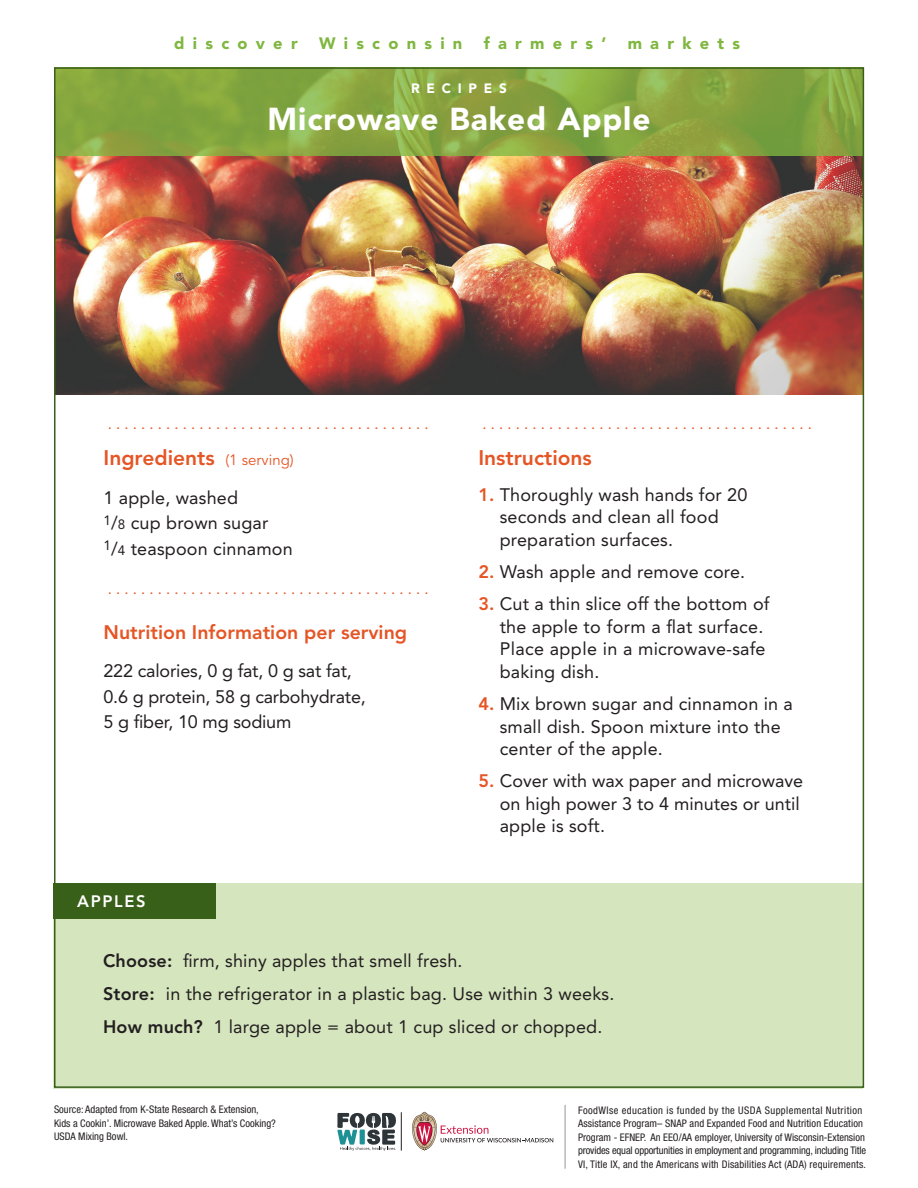
<style>
.page{position:relative;width:918px;height:1188px;background:#fff}
.page>*{position:absolute;margin:0;border:0;box-sizing:border-box;transform-origin:0 0}
.Head_-white{font:900 31.5px "Avenir";letter-spacing:.03em;color:#fff}
.Text_-_Facilitator_G{font:800 21px "Avenir";color:#e55525}
.Text_-_Facilitator_G-2{font:800 19.5px "Avenir";color:#e55525}
.Text_-_Facilitator_G-3{font:18px/22.5px "Avenir";letter-spacing:.01em;color:#231f20}
.Text_-_Facilitator_G-4{font:18px "Avenir";letter-spacing:-.01em;color:#231f20}
.t1{font:900 16.5px "Avenir";letter-spacing:.5em;color:#7fb740}
.Text_-_Facilitator_G-5{font:800 16.5px "Avenir";letter-spacing:.1em;color:#fff}
.Text_-_Facilitator_G-6{font:15px "Avenir";color:#e55525}
.t2{font:900 13.5px "Avenir";letter-spacing:.5em;color:#fff}
.small_type_-_bottom{font:condensed 10.5px/13.5px "Helvetica Neue";color:#231f20}
.s1{font-weight:400;font-size:15px}
.s2{font-size:13.5px}
.s3{font-weight:800;color:#e55525}
.s4{font-weight:800}
</style>
<div class="page">
<hr style="left:401px;top:1112px;width:1px;height:39px;background:#231f20">
<svg style="left:337px;top:1113px;width:59px;height:38px"></svg>
<svg style="left:412px;top:1112px;width:141px;height:39px"></svg>
<hr style="left:565px;top:1105px;width:1px;height:64px;background:#939598">
<img style="left:57px;top:156px;width:804px;height:239px">
<svg style="left:57px;top:70px;width:804px;height:86px;fill:#88a33e"></svg>
<div style="left:53px;top:883px;width:810px;height:206px;background:#d5e5be"></div>
<div style="left:53px;top:883px;width:163px;height:36px;background:#396019"></div>
<p class="t1" style="left:174px;top:33px;width:125px">discover</p>
<p class="t1" style="left:319px;top:33px;width:145px">Wisconsin</p>
<p class="t1" style="left:484px;top:33px;width:124px">farmers’</p>
<p class="t1" style="left:628px;top:33px;width:114px">markets</p>
<p class="t2" style="left:411px;top:80px;width:97px">RECIPES</p>
<p class="Head_-white" style="left:268px;top:100px;width:384px">Microwave Baked Apple</p>
<p class="Text_-_Facilitator_G-6" style="left:108px;top:416px;width:323px">. . . . . . . . . . . . . . . . . . . . . . . . . . . . . . . . . . . . . . .</p>
<p class="Text_-_Facilitator_G" style="left:104px;top:446px;width:192px">Ingredients <span class="s1">(1 serving)</span></p>
<p class="Text_-_Facilitator_G-3" style="left:104px;top:486px;width:136px">1 apple, washed</p>
<p class="Text_-_Facilitator_G-3" style="left:104px;top:512px;width:166px"><sup>1</sup>/<span class="s2">8</span> cup brown sugar</p>
<p class="Text_-_Facilitator_G-3" style="left:104px;top:537px;width:191px"><sup>1</sup>/<span class="s2">4</span> teaspoon cinnamon</p>
<p class="Text_-_Facilitator_G-6" style="left:108px;top:580px;width:323px">. . . . . . . . . . . . . . . . . . . . . . . . . . . . . . . . . . . . . . .</p>
<p class="Text_-_Facilitator_G-2" style="left:104px;top:621px;width:305px">Nutrition Information per serving</p>
<p class="Text_-_Facilitator_G-4" style="left:104px;top:661px;width:250px">222 calories, 0 g fat, 0 g sat fat,</p>
<p class="Text_-_Facilitator_G-4" style="left:104px;top:686px;width:264px">0.6 g protein, 58 g carbohydrate,</p>
<p class="Text_-_Facilitator_G-4" style="left:104px;top:712px;width:189px">5 g fiber, 10 mg sodium</p>
<p class="Text_-_Facilitator_G-5" style="left:77px;top:892px;width:70px">APPLES</p>
<p class="Text_-_Facilitator_G-6" style="left:483px;top:416px;width:331px">. . . . . . . . . . . . . . . . . . . . . . . . . . . . . . . . . . . . . . . .</p>
<p class="Text_-_Facilitator_G" style="left:478px;top:446px;width:115px">Instructions</p>
<p class="Text_-_Facilitator_G-3" style="left:500px;top:483px;width:249px;text-indent:-21px"><span class="s3">1.</span> Thoroughly wash hands for 20 seconds and clean all food preparation surfaces.</p>
<p class="Text_-_Facilitator_G-3" style="left:478px;top:561px;width:268px"><span class="s3">2.</span> Wash apple and remove core.</p>
<p class="Text_-_Facilitator_G-3" style="left:500px;top:593px;width:271px;text-indent:-21px"><span class="s3">3.</span> Cut a thin slice off the bottom of the apple to form a flat surface.<br>Place apple in a microwave-safe baking dish.</p>
<p class="Text_-_Facilitator_G-3" style="left:500px;top:693px;width:295px;text-indent:-21px"><span class="s3">4.</span> Mix brown sugar and cinnamon in a small dish. Spoon mixture into the center of the apple.</p>
<p class="Text_-_Facilitator_G-3" style="left:500px;top:770px;width:305px;text-indent:-21px"><span class="s3">5.</span> Cover with wax paper and microwave on high power 3 to 4 minutes or until apple is soft.</p>
<p class="Text_-_Facilitator_G-3" style="left:103px;top:950px;width:361px"><span class="s4">Choose:</span> firm, shiny apples that smell fresh.</p>
<p class="Text_-_Facilitator_G-3" style="left:103px;top:982px;width:513px"><span class="s4">Store:</span> in the refrigerator in a plastic bag. Use within 3 weeks.</p>
<p class="Text_-_Facilitator_G-3" style="left:103px;top:1015px;width:501px"><span class="s4">How much?</span> 1 large apple = about 1 cup sliced or chopped.</p>
<p class="small_type_-_bottom" style="left:54px;top:1103px;width:223px">Source: Adapted from K-State Research &amp; Extension,<br>Kids a Cookin’. Microwave Baked Apple. What’s Cooking?<br>USDA Mixing Bowl.</p>
<p class="small_type_-_bottom" style="left:578px;top:1103px;width:289px">FoodWIse education is funded by the USDA Supplemental Nutrition Assistance Program– SNAP and Expanded Food and Nutrition Education Program - EFNEP. An EEO/AA employer, University of Wisconsin-Extension provides equal opportunities in employment and programming, including Title VI, Title IX, and the Americans with Disabilities Act (ADA) requirements.</p>
</div>
